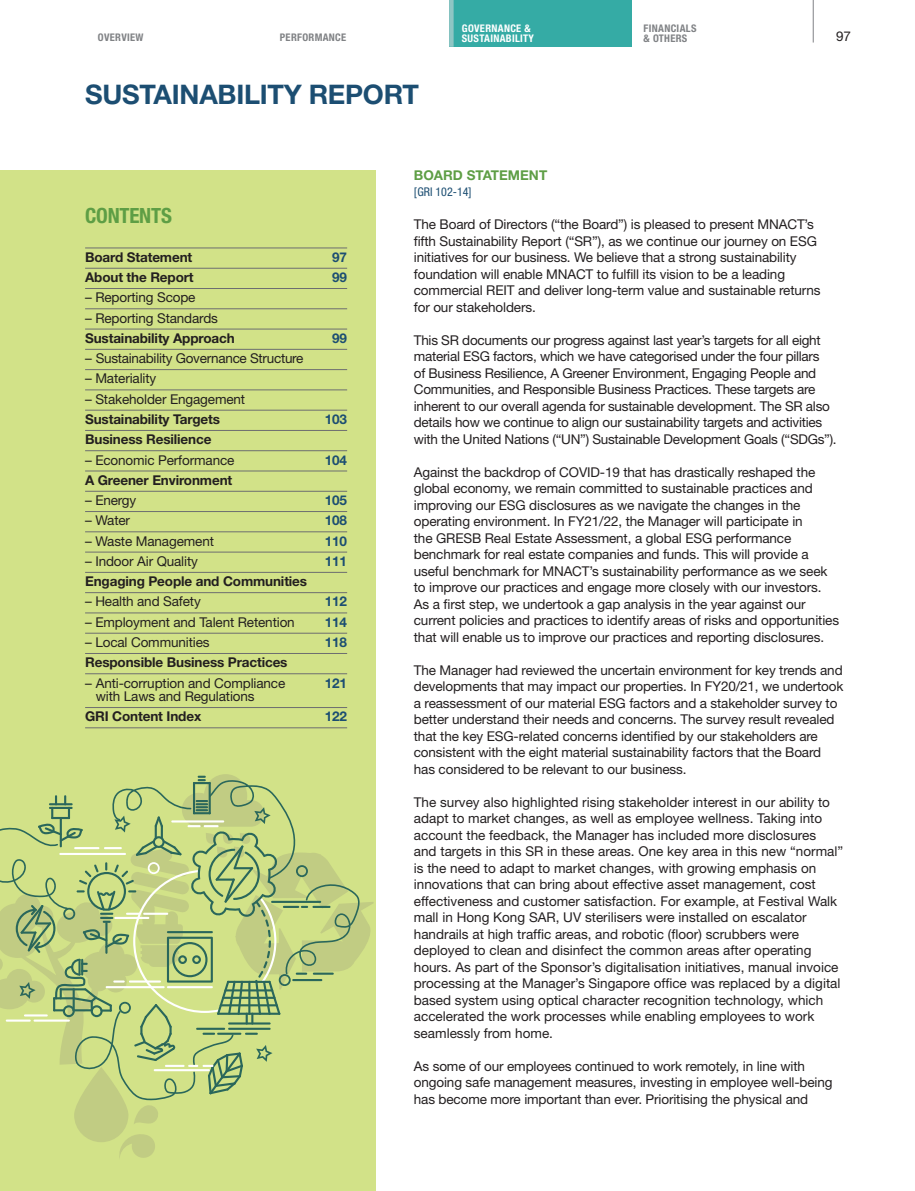
<style>
.page{position:relative;width:915px;height:1191px;background:#fff}
.page>*{position:absolute;margin:0;border:0;box-sizing:border-box;transform-origin:0 0}
.t1{font:700 27px "Helvetica Neue LT Std";letter-spacing:-.01em;color:#1c4e72}
.t2{font:700 condensed 21px "Helvetica Neue LT Std";letter-spacing:-.01em;color:#5e9e45}
.t3{font:13.5px/16.5px "Helvetica Neue LT Std";letter-spacing:-.01em;color:#231f20}
.t4{font:700 13.5px "Helvetica Neue LT Std";letter-spacing:-.01em;color:#231f20}
.t5{font:700 13.5px "Helvetica Neue LT Std";letter-spacing:-.01em;color:#1c4e72}
.t6{font:700 13.5px "Helvetica Neue LT Std";color:#5e9e45}
.t7{font:condensed 12px "Helvetica Neue LT Std";color:#1c4e72}
.t8{font:700 condensed 10.5px/9.8px "Helvetica Neue LT Std";letter-spacing:.03em;color:#808285}
.t9{font:700 condensed 10.5px/9.8px "Helvetica Neue LT Std";letter-spacing:.03em;color:#fff}
</style>
<div class="page">
<div style="left:0;top:170px;width:376px;height:1020px;background:#d2e288"></div>
<div style="left:74px;top:1067px;width:54px;height:75px;background:#c1cc83;border-radius:27px"></div>
<svg style="left:119px;top:1134px;width:36px;height:24px"></svg>
<svg style="left:0;top:774px;width:374px;height:351px"></svg>
<hr style="left:85px;top:248px;width:262px;height:1px;background:#6d6e70">
<hr style="left:85px;top:268px;width:262px;height:1px;background:#6d6e70">
<hr style="left:85px;top:288px;width:262px;height:1px;background:#6d6e70">
<hr style="left:85px;top:308px;width:262px;height:1px;background:#6d6e70">
<hr style="left:85px;top:329px;width:262px;height:1px;background:#6d6e70">
<hr style="left:85px;top:349px;width:262px;height:1px;background:#6d6e70">
<hr style="left:85px;top:369px;width:262px;height:1px;background:#6d6e70">
<hr style="left:85px;top:389px;width:262px;height:1px;background:#6d6e70">
<hr style="left:85px;top:410px;width:262px;height:1px;background:#6d6e70">
<hr style="left:85px;top:430px;width:262px;height:1px;background:#6d6e70">
<hr style="left:85px;top:450px;width:262px;height:1px;background:#6d6e70">
<hr style="left:85px;top:471px;width:262px;height:1px;background:#6d6e70">
<hr style="left:85px;top:491px;width:262px;height:1px;background:#6d6e70">
<hr style="left:85px;top:511px;width:262px;height:1px;background:#6d6e70">
<hr style="left:85px;top:531px;width:262px;height:1px;background:#6d6e70">
<hr style="left:85px;top:552px;width:262px;height:1px;background:#6d6e70">
<hr style="left:85px;top:572px;width:262px;height:1px;background:#6d6e70">
<hr style="left:85px;top:592px;width:262px;height:1px;background:#6d6e70">
<hr style="left:85px;top:612px;width:262px;height:1px;background:#6d6e70">
<hr style="left:85px;top:633px;width:262px;height:1px;background:#6d6e70">
<hr style="left:85px;top:653px;width:262px;height:1px;background:#6d6e70">
<hr style="left:85px;top:673px;width:262px;height:1px;background:#6d6e70">
<hr style="left:85px;top:707px;width:262px;height:1px;background:#6d6e70">
<hr style="left:85px;top:727px;width:262px;height:1px;background:#6d6e70">
<div style="left:449px;top:0;width:182px;height:47px;background:#35aba5"></div>
<hr style="left:812px;top:0;width:1px;height:43px;background:#808285">
<hr style="left:449px;top:0;width:4px;height:47px;background:#8fc6c4">
<p class="t9" style="left:461px;top:24px;width:74px">GOVERNANCE &amp;<br>SUSTAINABILITY</p>
<p class="t8" style="left:643px;top:24px;width:54px">FINANCIALS &amp; OTHERS</p>
<p class="t8" style="left:98px;top:34px;width:47px">OVERVIEW</p>
<p class="t8" style="left:280px;top:34px;width:68px">PERFORMANCE</p>
<p class="t3" style="left:835px;top:29px;width:17px">97</p>
<h1 class="t1" style="left:85px;top:85px;width:335px">SUSTAINABILITY REPORT</h1>
<h2 class="t2" style="left:85px;top:208px;width:88px">CONTENTS</h2>
<p class="t4" style="left:85px;top:252px;width:109px">Board Statement</p>
<p class="t5" style="left:332px;top:252px;width:16px">97</p>
<p class="t4" style="left:85px;top:272px;width:110px">About the Report</p>
<p class="t5" style="left:332px;top:272px;width:16px">99</p>
<p class="t3" style="left:85px;top:291px;width:112px">– Reporting Scope</p>
<p class="t3" style="left:85px;top:311px;width:134px">– Reporting Standards</p>
<p class="t4" style="left:85px;top:333px;width:151px">Sustainability Approach</p>
<p class="t5" style="left:332px;top:333px;width:16px">99</p>
<p class="t3" style="left:85px;top:352px;width:220px">– Sustainability Governance Structure</p>
<p class="t3" style="left:85px;top:372px;width:73px">– Materiality</p>
<p class="t3" style="left:85px;top:392px;width:161px">– Stakeholder Engagement</p>
<p class="t4" style="left:85px;top:414px;width:136px">Sustainability Targets</p>
<p class="t5" style="left:325px;top:414px;width:24px">103</p>
<p class="t4" style="left:85px;top:435px;width:128px">Business Resilience</p>
<p class="t3" style="left:85px;top:453px;width:151px">– Economic Performance</p>
<p class="t5" style="left:325px;top:455px;width:24px">104</p>
<p class="t4" style="left:85px;top:475px;width:149px">A Greener Environment</p>
<p class="t3" style="left:85px;top:494px;width:53px">– Energy</p>
<p class="t5" style="left:325px;top:495px;width:24px">105</p>
<p class="t3" style="left:85px;top:514px;width:46px">– Water</p>
<p class="t5" style="left:325px;top:516px;width:24px">108</p>
<p class="t3" style="left:85px;top:534px;width:130px">– Waste Management</p>
<p class="t5" style="left:325px;top:536px;width:24px">110</p>
<p class="t3" style="left:85px;top:554px;width:114px">– Indoor Air Quality</p>
<p class="t5" style="left:325px;top:556px;width:24px">111</p>
<p class="t4" style="left:85px;top:576px;width:223px">Engaging People and Communities</p>
<p class="t3" style="left:85px;top:595px;width:117px">– Health and Safety</p>
<p class="t5" style="left:325px;top:597px;width:24px">112</p>
<p class="t3" style="left:85px;top:615px;width:211px">– Employment and Talent Retention</p>
<p class="t5" style="left:325px;top:617px;width:24px">114</p>
<p class="t3" style="left:85px;top:635px;width:126px">– Local Communities</p>
<p class="t5" style="left:325px;top:637px;width:24px">118</p>
<p class="t4" style="left:85px;top:657px;width:204px">Responsible Business Practices</p>
<p class="t3" style="left:96px;top:677px;width:191px;line-height:13.5px;text-indent:-11px">– Anti-corruption and Compliance with Laws and Regulations</p>
<p class="t5" style="left:325px;top:678px;width:24px">121</p>
<p class="t4" style="left:85px;top:711px;width:118px">GRI Content Index</p>
<p class="t5" style="left:325px;top:711px;width:24px">122</p>
<p class="t6" style="left:414px;top:170px;width:135px">BOARD STATEMENT</p>
<p class="t7" style="left:414px;top:188px;width:59px">[GRI 102-14]</p>
<p class="t3" style="left:414px;top:218px;width:408px">The Board of Directors (“the Board”) is pleased to present MNACT’s fifth Sustainability Report (“SR”), as we continue our journey on ESG initiatives for our business. We believe that a strong sustainability foundation will enable MNACT to fulfill its vision to be a leading commercial REIT and deliver long-term value and sustainable returns for our stakeholders.</p>
<p class="t3" style="left:414px;top:333px;width:424px">This SR documents our progress against last year’s targets for all eight material ESG factors, which we have categorised under the four pillars<br>of Business Resilience, A Greener Environment, Engaging People and Communities, and Responsible Business Practices. These targets are inherent to our overall agenda for sustainable development. The SR also details how we continue to align our sustainability targets and activities with the United Nations (“UN”) Sustainable Development Goals (“SDGs”).</p>
<p class="t3" style="left:414px;top:465px;width:426px">Against the backdrop of COVID-19 that has drastically reshaped the global economy, we remain committed to sustainable practices and improving our ESG disclosures as we navigate the changes in the operating environment. In FY21/22, the Manager will participate in<br>the GRESB Real Estate Assessment, a global ESG performance benchmark for real estate companies and funds. This will provide a useful benchmark for MNACT’s sustainability performance as we seek to improve our practices and engage more closely with our investors.<br>As a first step, we undertook a gap analysis in the year against our current policies and practices to identify areas of risks and opportunities that will enable us to improve our practices and reporting disclosures.</p>
<p class="t3" style="left:414px;top:663px;width:431px">The Manager had reviewed the uncertain environment for key trends and developments that may impact our properties. In FY20/21, we undertook a reassessment of our material ESG factors and a stakeholder survey to better understand their needs and concerns. The survey result revealed that the key ESG-related concerns identified by our stakeholders are consistent with the eight material sustainability factors that the Board has considered to be relevant to our business.</p>
<p class="t3" style="left:414px;top:795px;width:430px">The survey also highlighted rising stakeholder interest in our ability to adapt to market changes, as well as employee wellness. Taking into account the feedback, the Manager has included more disclosures<br>and targets in this SR in these areas. One key area in this new “normal” is the need to adapt to market changes, with growing emphasis on innovations that can bring about effective asset management, cost effectiveness and customer satisfaction. For example, at Festival Walk mall in Hong Kong SAR, UV sterilisers were installed on escalator handrails at high traffic areas, and robotic (floor) scrubbers were deployed to clean and disinfect the common areas after operating hours. As part of the Sponsor’s digitalisation initiatives, manual invoice processing at the Manager’s Singapore office was replaced by a digital based system using optical character recognition technology, which accelerated the work processes while enabling employees to work seamlessly from home.</p>
<p class="t3" style="left:414px;top:1059px;width:420px">As some of our employees continued to work remotely, in line with ongoing safe management measures, investing in employee well-being has become more important than ever. Prioritising the physical and</p>
</div>
